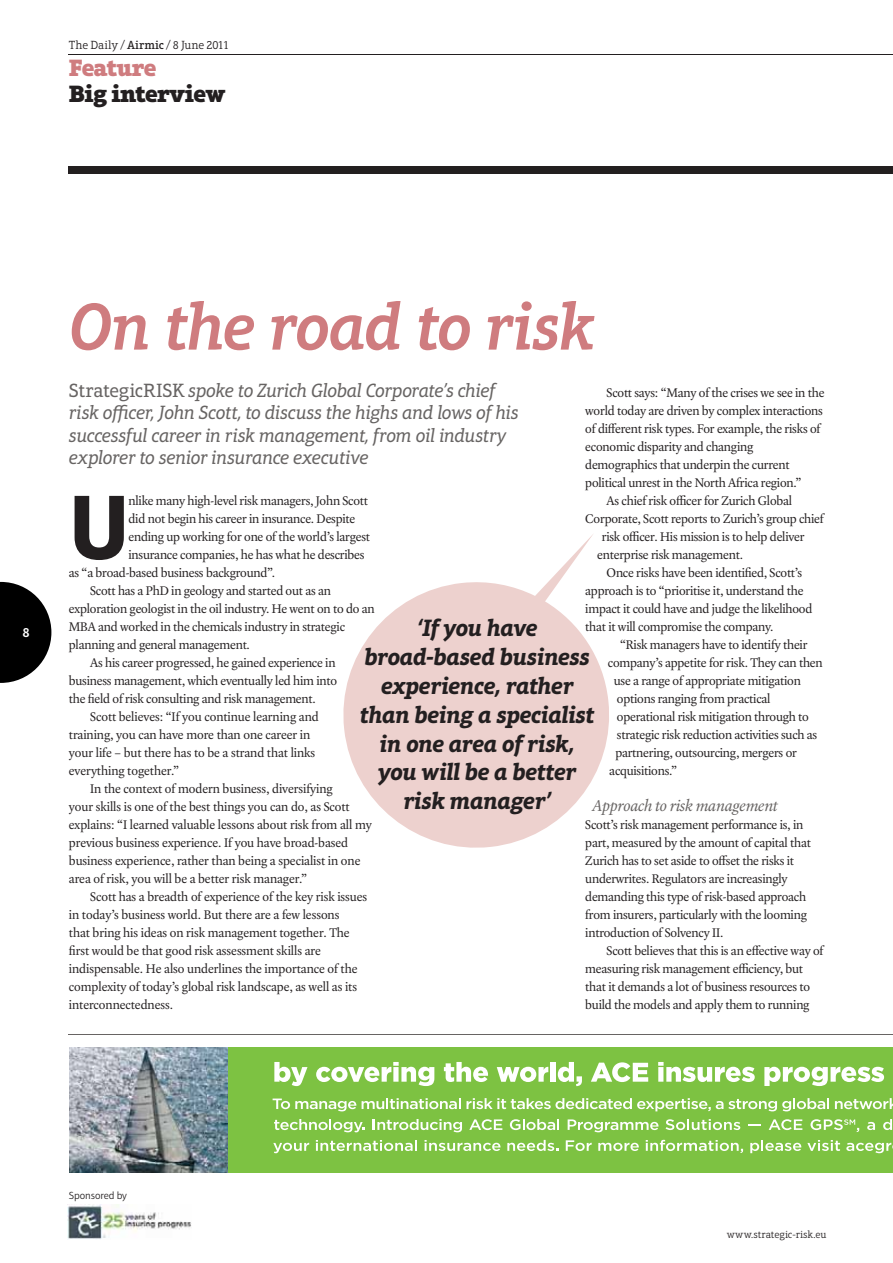
<style>
.page{position:relative;width:893px;height:1263px;background:#fff}
.page>*{position:absolute;margin:0;border:0;box-sizing:border-box;transform-origin:0 0}
.t1{font:700 92.7px "Aptifer Sans LT Pro";color:#231f20}
.t2{font:italic 600 67.5px "Aptifer Slab LT Pro";letter-spacing:-.025em;color:#cf7c7f}
.t3{font:italic 700 24px/28.8px "Aptifer Slab LT Pro";letter-spacing:-.02em;color:#231f20;text-align:center}
.t4{font:900 24px "Aptifer Slab LT Pro";letter-spacing:-.025em;color:#231f20}
.t5{font:900 24px "Aptifer Slab LT Pro";letter-spacing:-.03em;color:#cf7c7f}
.t6{font:italic 19.5px/22.5px "Aptifer Slab LT Pro";letter-spacing:-.025em;color:#676463}
.t7{font:italic 16.5px "Laurentian Std";letter-spacing:-.01em;color:#676463}
.t8{font:600 13.5px "Aptifer Slab LT Pro";color:#fff}
.t9{font:13.35px/18px "Laurentian Std";letter-spacing:-.01em;color:#231f20}
.t10{font:300 12px "Aptifer Slab LT Pro";letter-spacing:-.02em;color:#231f20}
.t11{font:300 10.5px "Aptifer Slab LT Pro";letter-spacing:-.005em;color:#231f20}
.t12{font:300 10.5px "Aptifer Sans LT Pro";letter-spacing:-.015em;color:#231f20}
.s1{font-weight:500}
.s2{font-style:normal}
</style>
<div class="page">
<hr style="left:69px;top:54px;width:823px;height:1px;background:#231f20">
<div style="left:69px;top:167px;width:823px;height:7px;background:#231f20"></div>
<svg style="left:0;top:582px;width:51px;height:101px"></svg>
<svg style="left:343px;top:534px;width:266px;height:314px;fill:#edd1ce"></svg>
<div style="left:99px;top:1047px;width:793px;height:126px;background:#7dc242"></div>
<img style="left:70px;top:1047px;width:157px;height:126px">
<svg style="left:274px;top:1062px;width:33px;height:24px"></svg>
<svg style="left:316px;top:1062px;width:118px;height:24px"></svg>
<svg style="left:443px;top:1062px;width:45px;height:20px"></svg>
<svg style="left:496px;top:1067px;width:52px;height:15px"></svg>
<div style="left:550px;top:1062px;width:5px;height:19px;background:#fff"></div>
<svg style="left:557px;top:1062px;width:24px;height:24px"></svg>
<svg style="left:591px;top:1062px;width:57px;height:20px"></svg>
<svg style="left:658px;top:1062px;width:96px;height:20px"></svg>
<svg style="left:764px;top:1067px;width:119px;height:19px"></svg>
<svg style="left:272px;top:1098px;width:188px;height:13px"></svg>
<svg style="left:466px;top:1098px;width:165px;height:11px"></svg>
<svg style="left:637px;top:1098px;width:139px;height:13px"></svg>
<svg style="left:782px;top:1098px;width:46px;height:13px"></svg>
<svg style="left:834px;top:1098px;width:58px;height:11px"></svg>
<svg style="left:274px;top:1119px;width:90px;height:13px"></svg>
<svg style="left:373px;top:1119px;width:89px;height:13px"></svg>
<svg style="left:469px;top:1119px;width:33px;height:11px"></svg>
<svg style="left:509px;top:1119px;width:50px;height:11px"></svg>
<svg style="left:567px;top:1119px;width:91px;height:13px"></svg>
<svg style="left:665px;top:1119px;width:75px;height:11px"></svg>
<svg style="left:748px;top:1124px;width:12px;height:2px"></svg>
<svg style="left:768px;top:1119px;width:34px;height:11px"></svg>
<svg style="left:810px;top:1119px;width:48px;height:13px"></svg>
<svg style="left:867px;top:1122px;width:7px;height:8px"></svg>
<svg style="left:883px;top:1119px;width:8px;height:11px"></svg>
<svg style="left:273px;top:1142px;width:36px;height:11px"></svg>
<svg style="left:316px;top:1140px;width:101px;height:11px"></svg>
<svg style="left:424px;top:1140px;width:76px;height:11px"></svg>
<svg style="left:507px;top:1140px;width:51px;height:11px"></svg>
<svg style="left:565px;top:1140px;width:26px;height:11px"></svg>
<svg style="left:598px;top:1142px;width:40px;height:9px"></svg>
<svg style="left:645px;top:1140px;width:97px;height:13px"></svg>
<svg style="left:750px;top:1140px;width:51px;height:13px"></svg>
<svg style="left:807px;top:1140px;width:32px;height:11px"></svg>
<svg style="left:846px;top:1142px;width:47px;height:11px"></svg>
<hr style="left:69px;top:1034px;width:823px;height:1px;background:#676463">
<img style="left:68px;top:1204px;width:123px;height:35px">
<p class="t10" style="left:69px;top:41px;width:162px">The Daily / <span class="s1">Airmic</span> / 8 June 2011</p>
<h3 class="t5" style="left:69px;top:59px;width:89px">Feature</h3>
<h3 class="t4" style="left:69px;top:85px;width:158px">Big interview</h3>
<p class="t8" style="left:22px;top:625px;width:9px">8</p>
<h2 class="t2" style="left:69px;top:301px;width:527px">On the road to risk</h2>
<h3 class="t6" style="left:69px;top:381px;width:451px"><span class="s2">StrategicRISK</span> spoke to Zurich Global Corporate’s chief risk officer, John Scott, to discuss the highs and lows of his successful career in risk management, from oil industry explorer to senior insurance executive</h3>
<p class="t9" style="left:606px;top:384px;width:219px">Scott says: “Many of the crises we see in the</p>
<p class="t9" style="left:585px;top:402px;width:239px">world today are driven by complex interactions</p>
<p class="t9" style="left:585px;top:420px;width:236px">of different risk types. For example, the risks of</p>
<p class="t9" style="left:585px;top:438px;width:169px">economic disparity and changing</p>
<p class="t9" style="left:585px;top:456px;width:205px">demographics that underpin the current</p>
<p class="t9" style="left:585px;top:474px;width:217px">political unrest in the North Africa region.”</p>
<p class="t9" style="left:606px;top:492px;width:187px">As chief risk officer for Zurich Global</p>
<p class="t9" style="left:585px;top:510px;width:240px">Corporate, Scott reports to Zurich’s group chief</p>
<p class="t9" style="left:601px;top:528px;width:204px">risk officer. His mission is to help deliver</p>
<p class="t9" style="left:597px;top:546px;width:147px">enterprise risk management.</p>
<p class="t9" style="left:606px;top:564px;width:197px">Once risks have been identified, Scott’s</p>
<p class="t9" style="left:585px;top:582px;width:219px">approach is to “prioritise it, understand the</p>
<p class="t9" style="left:585px;top:600px;width:228px">impact it could have and judge the likelihood</p>
<p class="t9" style="left:585px;top:618px;width:189px">that it will compromise the company.</p>
<p class="t9" style="left:620px;top:636px;width:189px">“Risk managers have to identify their</p>
<p class="t9" style="left:607px;top:654px;width:216px">company’s appetite for risk. They can then</p>
<p class="t9" style="left:613px;top:672px;width:188px">use a range of appropriate mitigation</p>
<p class="t9" style="left:616px;top:690px;width:155px">options ranging from practical</p>
<p class="t9" style="left:616px;top:708px;width:193px">operational risk mitigation through to</p>
<p class="t9" style="left:616px;top:726px;width:202px">strategic risk reduction activities such as</p>
<p class="t9" style="left:615px;top:744px;width:183px">partnering, outsourcing, mergers or</p>
<p class="t9" style="left:609px;top:762px;width:69px">acquisitions.”</p>
<p class="t7" style="left:592px;top:797px;width:186px">Approach to risk management</p>
<p class="t9" style="left:585px;top:816px;width:227px">Scott’s risk management performance is, in part, measured by the amount of capital that Zurich has to set aside to offset the risks it underwrites. Regulators are increasingly demanding this type of risk-based approach from insurers, particularly with the looming introduction of Solvency II.</p>
<p class="t9" style="left:585px;top:942px;width:239px;text-indent:21px">Scott believes that this is an effective way of measuring risk management efficiency, but that it demands a lot of business resources to build the models and apply them to running</p>
<h1 class="t1" style="left:69px;top:493px;width:62px">U</h1>
<p class="t9" style="left:128px;top:492px;width:241px">nlike many high-level risk managers, John Scott</p>
<p class="t9" style="left:128px;top:510px;width:228px">did not begin his career in insurance. Despite</p>
<p class="t9" style="left:128px;top:528px;width:243px">ending up working for one of the world’s largest</p>
<p class="t9" style="left:128px;top:546px;width:237px">insurance companies, he has what he describes</p>
<p class="t9" style="left:69px;top:564px;width:207px">as “a broad-based business background”.</p>
<p class="t9" style="left:90px;top:582px;width:242px">Scott has a PhD in geology and started out as an</p>
<p class="t9" style="left:69px;top:600px;width:307px">exploration geologist in the oil industry. He went on to do an</p>
<p class="t9" style="left:69px;top:618px;width:277px">MBA and worked in the chemicals industry in strategic</p>
<p class="t9" style="left:69px;top:636px;width:182px">planning and general management.</p>
<p class="t9" style="left:90px;top:654px;width:247px">As his career progressed, he gained experience in</p>
<p class="t9" style="left:69px;top:672px;width:269px">business management, which eventually led him into</p>
<p class="t9" style="left:69px;top:690px;width:248px">the field of risk consulting and risk management.</p>
<p class="t9" style="left:90px;top:708px;width:230px">Scott believes: “If you continue learning and</p>
<p class="t9" style="left:69px;top:726px;width:243px">training, you can have more than one career in</p>
<p class="t9" style="left:69px;top:744px;width:248px">your life – but there has to be a strand that links</p>
<p class="t9" style="left:69px;top:762px;width:112px">everything together.”</p>
<p class="t9" style="left:90px;top:780px;width:244px">In the context of modern business, diversifying</p>
<p class="t9" style="left:69px;top:798px;width:282px">your skills is one of the best things you can do, as Scott</p>
<p class="t9" style="left:69px;top:816px;width:304px">explains: “I learned valuable lessons about risk from all my</p>
<p class="t9" style="left:69px;top:834px;width:280px">previous business experience. If you have broad-based</p>
<p class="t9" style="left:69px;top:852px;width:293px">business experience, rather than being a specialist in one</p>
<p class="t9" style="left:69px;top:870px;width:239px">area of risk, you will be a better risk manager.”</p>
<p class="t9" style="left:90px;top:888px;width:278px">Scott has a breadth of experience of the key risk issues</p>
<p class="t9" style="left:69px;top:906px;width:272px">in today’s business world. But there are a few lessons</p>
<p class="t9" style="left:69px;top:924px;width:282px">that bring his ideas on risk management together. The</p>
<p class="t9" style="left:69px;top:942px;width:253px">first would be that good risk assessment skills are</p>
<p class="t9" style="left:69px;top:960px;width:290px">indispensable. He also underlines the importance of the</p>
<p class="t9" style="left:69px;top:978px;width:289px">complexity of today’s global risk landscape, as well as its</p>
<p class="t9" style="left:69px;top:996px;width:106px">interconnectedness.</p>
<h3 class="t3" style="left:360px;top:616px;width:236px">‘If you have broad-based business experience, rather than being a specialist in one area of risk, you will be a better risk manager’</h3>
<p class="t12" style="left:69px;top:1192px;width:60px">Sponsored by</p>
<p class="t11" style="left:726px;top:1230px;width:101px">www.strategic-risk.eu</p>
</div>
